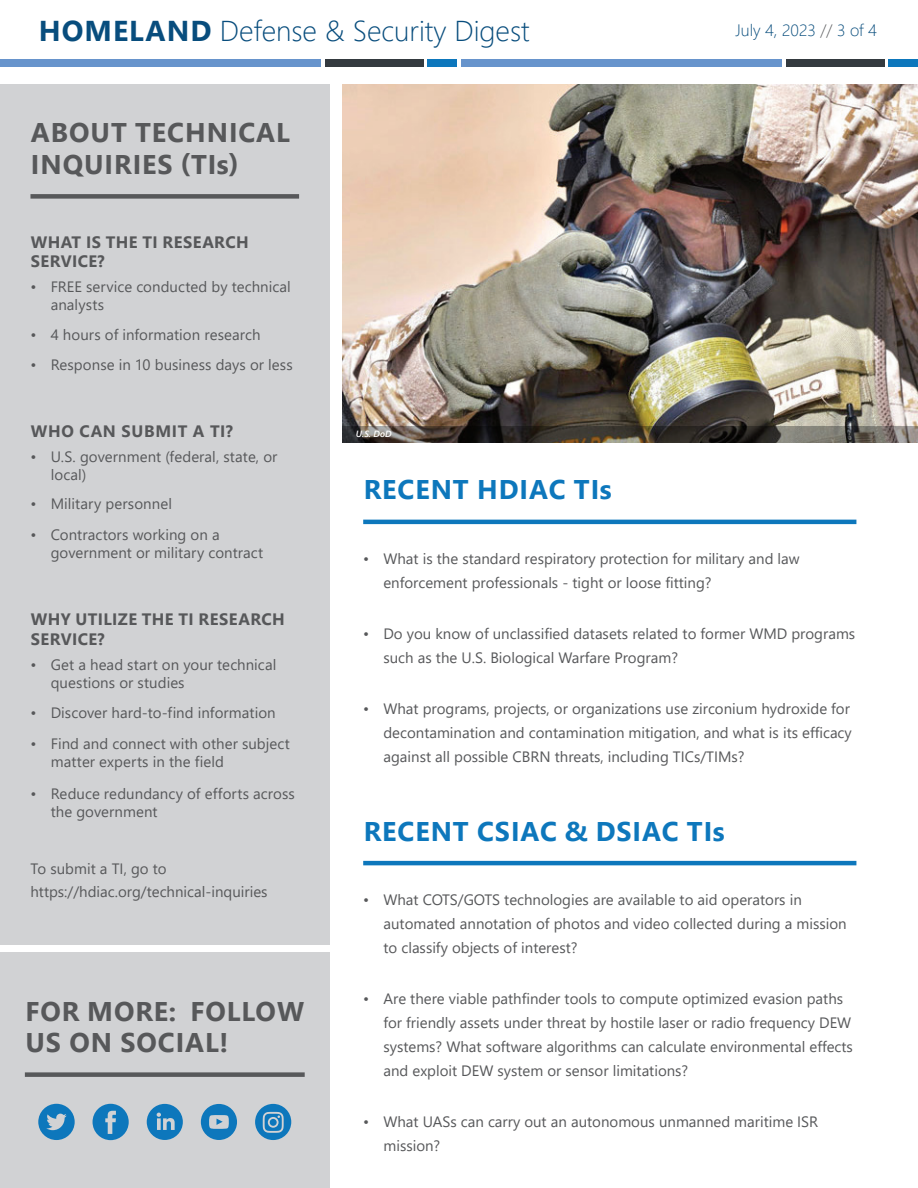
<style>
.page{position:relative;width:918px;height:1188px;background:#fff}
.page>*{position:absolute;margin:0;border:0;box-sizing:border-box;transform-origin:0 0}
.t1{font:300 28.65px "Segoe UI";color:#084d7d}
.t2{font:700 27px/31.5px "Segoe UI";letter-spacing:.035em;color:#57585a}
.t3{font:700 27px "Segoe UI";letter-spacing:.035em;color:#0d77bc}
.t4{font:700 16.5px/19.8px "Segoe UI";letter-spacing:.025em;color:#57585a}
.t5{font:300 16.5px "Segoe UI";color:#084d7d}
.t6{font:15px/24px "Segoe UI";color:#57585a}
.t7{font:italic 600 9px "Segoe UI";color:#fff}
.s1{font-weight:700}
.s2{color:#57585a}
</style>
<div class="page">
<div style="left:0;top:59px;width:321px;height:7px;background:#6794cc"></div>
<div style="left:325px;top:59px;width:99px;height:7px;background:#343a3f"></div>
<div style="left:428px;top:59px;width:29px;height:7px;background:#0d77bc"></div>
<div style="left:461px;top:59px;width:320px;height:7px;background:#6794cc"></div>
<div style="left:786px;top:59px;width:99px;height:7px;background:#343a3f"></div>
<div style="left:888px;top:59px;width:30px;height:7px;background:#0d77bc"></div>
<div style="left:0;top:953px;width:330px;height:235px;background:#d1d2d4"></div>
<div style="left:0;top:85px;width:330px;height:860px;background:#d1d2d4"></div>
<hr style="left:363px;top:520px;width:493px;height:4px;background:#0d77bc">
<hr style="left:363px;top:861px;width:493px;height:4px;background:#0d77bc">
<img style="left:342px;top:85px;width:576px;height:341px">
<svg style="left:342px;top:426px;width:576px;height:16px;background:#49443d"></svg>
<div style="left:25px;top:1072px;width:280px;height:5px;background:#57585a"></div>
<div style="left:30px;top:194px;width:269px;height:5px;background:#57585a"></div>
<svg style="left:93px;top:1104px;width:36px;height:36px"></svg>
<svg style="left:147px;top:1104px;width:36px;height:36px"></svg>
<svg style="left:38px;top:1104px;width:37px;height:36px"></svg>
<svg style="left:201px;top:1104px;width:36px;height:36px"></svg>
<svg style="left:255px;top:1104px;width:36px;height:36px"></svg>
<h1 class="t1" style="left:39px;top:4px;width:492px"><span class="s1">HOMELAND</span> Defense &amp; Security Digest</h1>
<p class="t5" style="left:736px;top:15px;width:143px">July 4, 2023 <span class="s2">//</span> 3 of 4</p>
<h2 class="t2" style="left:31px;top:115px;width:261px">ABOUT TECHNICAL<br>INQUIRIES (TIs)</h2>
<p class="t4" style="left:31px;top:231px;width:220px">WHAT IS THE TI RESEARCH<br>SERVICE?</p>
<p class="t6" style="left:51px;top:277px;width:242px;line-height:18px;text-indent:-20px">• FREE service conducted by technical analysts</p>
<p class="t6" style="left:30px;top:322px;width:232px">• 4 hours of information research</p>
<p class="t6" style="left:30px;top:352px;width:264px">• Response in 10 business days or less</p>
<p class="t4" style="left:31px;top:420px;width:204px">WHO CAN SUBMIT A TI?</p>
<p class="t6" style="left:51px;top:446px;width:228px;line-height:18px;text-indent:-20px">• U.S. government (federal, state, or local)</p>
<p class="t6" style="left:30px;top:490px;width:143px">• Military personnel</p>
<p class="t6" style="left:51px;top:524px;width:214px;line-height:18px;text-indent:-20px">• Contractors working on a government or military contract</p>
<p class="t4" style="left:31px;top:608px;width:256px">WHY UTILIZE THE TI RESEARCH<br>SERVICE?</p>
<p class="t6" style="left:51px;top:654px;width:227px;line-height:18px;text-indent:-20px">• Get a head start on your technical questions or studies</p>
<p class="t6" style="left:30px;top:699px;width:247px">• Discover hard-to-find information</p>
<p class="t6" style="left:51px;top:733px;width:241px;line-height:18px;text-indent:-20px">• Find and connect with other subject matter experts in the field</p>
<p class="t6" style="left:51px;top:783px;width:246px;line-height:18px;text-indent:-20px">• Reduce redundancy of efforts across the government</p>
<p class="t6" style="left:30px;top:855px;width:239px;line-height:23.2px">To submit a TI, go to https://hdiac.org/technical-inquiries</p>
<h2 class="t2" style="left:25px;top:993px;width:280px">FOR MORE: FOLLOW<br>US ON SOCIAL!</h2>
<p class="t7" style="left:356px;top:426px;width:37px">U.S. DoD</p>
<h2 class="t3" style="left:364px;top:464px;width:249px">RECENT HDIAC TIs</h2>
<p class="t6" style="left:383px;top:545px;width:418px;text-indent:-20px">• What is the standard respiratory protection for military and law enforcement professionals - tight or loose fitting?</p>
<p class="t6" style="left:383px;top:620px;width:473px;text-indent:-20px">• Do you know of unclassified datasets related to former WMD programs such as the U.S. Biological Warfare Program?</p>
<p class="t6" style="left:383px;top:695px;width:470px;text-indent:-20px">• What programs, projects, or organizations use zirconium hydroxide for decontamination and contamination mitigation, and what is its efficacy against all possible CBRN threats, including TICs/TIMs?</p>
<h2 class="t3" style="left:364px;top:806px;width:362px">RECENT CSIAC &amp; DSIAC TIs</h2>
<p class="t6" style="left:383px;top:886px;width:465px;text-indent:-20px">• What COTS/GOTS technologies are available to aid operators in automated annotation of photos and video collected during a mission to classify objects of interest?</p>
<p class="t6" style="left:383px;top:985px;width:471px;text-indent:-20px">• Are there viable pathfinder tools to compute optimized evasion paths for friendly assets under threat by hostile laser or radio frequency DEW systems? What software algorithms can calculate environmental effects and exploit DEW system or sensor limitations?</p>
<p class="t6" style="left:383px;top:1108px;width:436px;text-indent:-20px">• What UASs can carry out an autonomous unmanned maritime ISR mission?</p>
</div>
